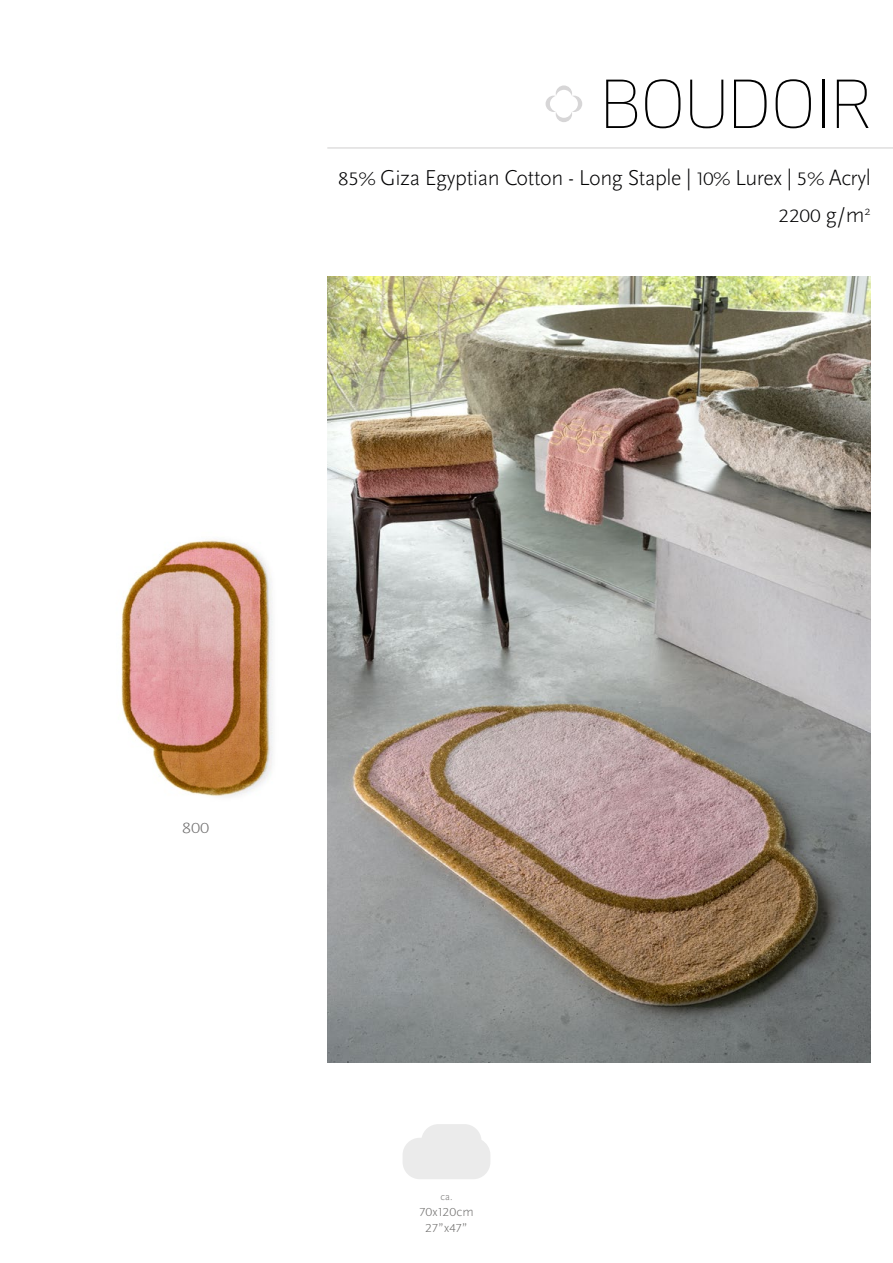
<style>
.page{position:relative;width:893px;height:1263px;background:#fff}
.page>*{position:absolute;margin:0;border:0;box-sizing:border-box;transform-origin:0 0}
.t1{font:300 64.5px "Apex Sans";color:#000}
.t2{font:300 22.5px "Scala Sans Pro";letter-spacing:-.02em;color:#020203}
.t3{font:300 18.9px "Scala Sans Pro";color:#020203;scale:1.11 1}
.t4{font:300 15.3px "Scala Sans Pro";color:#706f6f;scale:1.18 1}
.t5{font:300 12.15px/16.2px "Scala Sans Pro";letter-spacing:.01em;color:#71706f;text-align:center;scale:1.11 1}
.t6{font:300 10.5px "Scala Sans Pro";color:#71706f}
.s1{font-size:18.9px}
.s2{font-size:22.5px}
.s3{font-size:13.5px}
</style>
<div class="page">
<img style="left:120px;top:539px;width:153px;height:258px">
<svg style="left:546px;top:85px;width:36px;height:37px"></svg>
<hr style="left:327px;top:148px;width:566px;height:1px;background:#cfcece">
<img style="left:327px;top:277px;width:544px;height:785px">
<svg style="left:403px;top:1124px;width:87px;height:55px"></svg>
<h1 class="t1" style="left:601px;top:63px;width:272px">BOUDOIR</h1>
<p class="t2" style="left:338px;top:165px;width:534px"><span class="s1">85%</span> Giza Egyptian Cotton - Long Staple | <span class="s1">10%</span> Lurex | <span class="s1">5%</span> Acryl</p>
<p class="t3" style="left:779px;top:205px;width:85px">2200 <span class="s2">g/m</span><sup>2</sup></p>
<p class="t4" style="left:182px;top:819px;width:24px">800</p>
<p class="t6" style="left:440px;top:1190px;width:14px">ca.</p>
<p class="t5" style="left:419px;top:1204px;width:50px">70<span class="s3">x</span>120<span class="s3">cm<br></span>27<span class="s3">”x</span>47<span class="s3">”</span></p>
</div>
